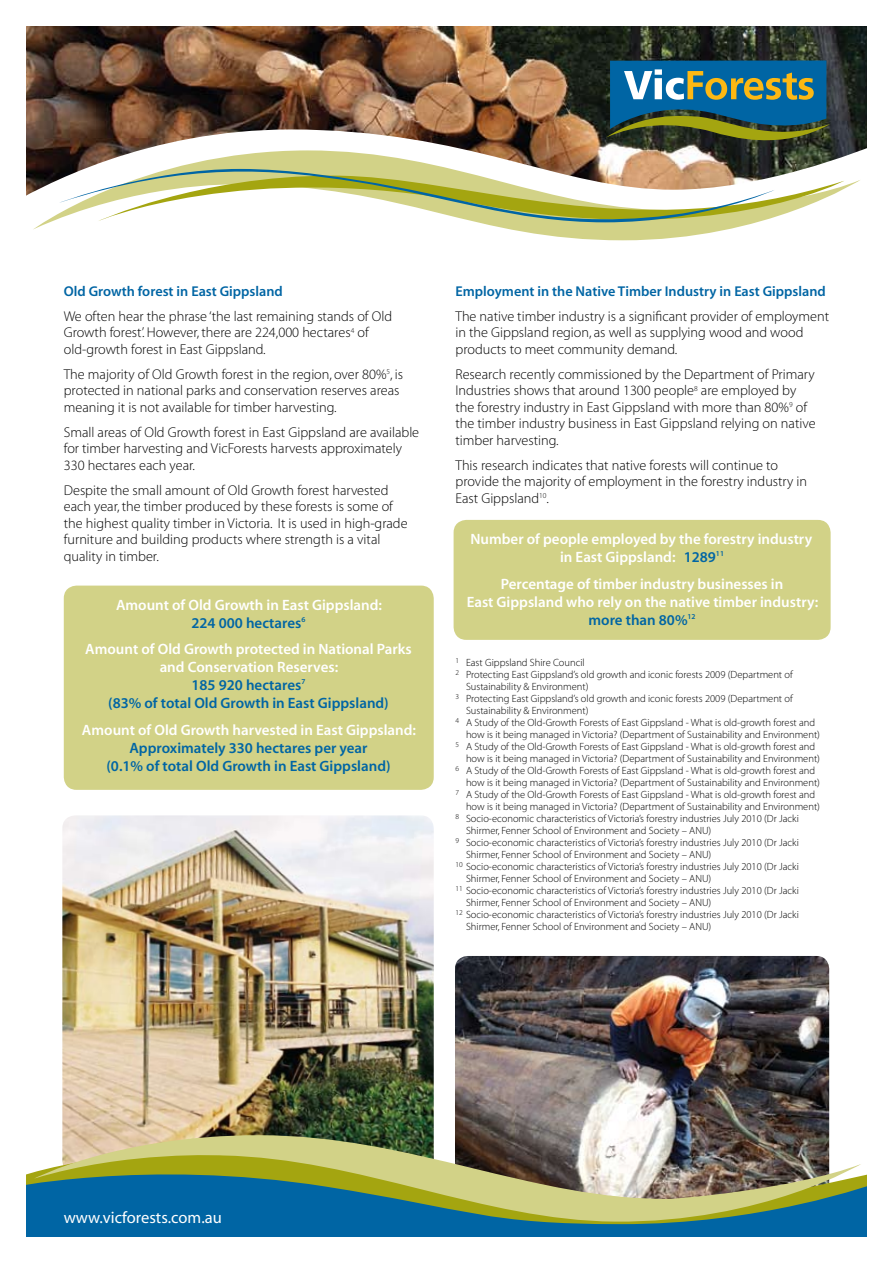
<style>
.page{position:relative;width:893px;height:1263px;background:#fff}
.page>*{position:absolute;margin:0;border:0;box-sizing:border-box;transform-origin:0 0}
.t1{font:16.5px "Myriad MM 400 600";color:#fff}
.t2{font:15px/18px "Myriad MM 565 600";color:#fff;text-align:center}
.t3{font:15px/18px "Myriad MM 565 600";color:#0065a4;text-align:center}
.t4{font:14.25px/16.5px "Myriad MM 215 600";letter-spacing:-.02em;color:#000}
.t5{font:14.25px "Myriad MM 565 600";color:#0065a4}
.t6{font:10.5px "Myriad MM 215 600";letter-spacing:-.02em;color:#000}
.s1{color:#0065a4}
</style>
<div class="page">
<img style="left:455px;top:956px;width:374px;height:179px">
<img style="left:62px;top:815px;width:372px;height:320px">
<div style="left:26px;top:1172px;width:841px;height:65px;background:#0065a4"></div>
<img style="left:34px;top:1135px;width:827px;height:88px">
<img style="left:26px;top:26px;width:841px;height:170px">
<svg style="left:606px;top:60px;width:224px;height:80px;background:#376d73"></svg>
<img style="left:33px;top:150px;width:828px;height:80px">
<svg style="left:98px;top:159px;width:746px;height:71px"></svg>
<svg style="left:59px;top:161px;width:715px;height:79px"></svg>
<div style="left:64px;top:586px;width:370px;height:204px;background:#d2d287;border-radius:13px"></div>
<div style="left:454px;top:520px;width:377px;height:120px;background:#d2d287;border-radius:13px"></div>
<h3 class="t5" style="left:64px;top:284px;width:221px">Old Growth forest in East Gippsland</h3>
<h3 class="t4" style="left:64px;top:308px;width:330px">We often hear the phrase ‘the last remaining stands of Old<br>Growth forest’. However, there are 224,000 hectares<sup>4</sup> of old-growth forest in East Gippsland.</h3>
<h3 class="t4" style="left:64px;top:366px;width:341px">The majority of Old Growth forest in the region, over 80%<sup>5</sup>, is protected in national parks and conservation reserves areas meaning it is not available for timber harvesting.</h3>
<h3 class="t4" style="left:64px;top:424px;width:357px">Small areas of Old Growth forest in East Gippsland are available for timber harvesting and VicForests harvests approximately<br>330 hectares each year.</h3>
<p class="t4" style="left:64px;top:482px;width:346px">Despite the small amount of Old Growth forest harvested each year, the timber produced by these forests is some of the highest quality timber in Victoria. It is used in high-grade furniture and building products where strength is a vital quality in timber.</p>
<h2 class="t2" style="left:116px;top:596px;width:267px">Amount of Old Growth in East Gippsland:<br><span class="s1">224 000 hectares</span><sup>6</sup></h2>
<h2 class="t2" style="left:85px;top:641px;width:328px">Amount of Old Growth protected in National Parks and Conservation Reserves:<br><span class="s1">185 920 hectares</span><sup>7<br></sup><span class="s1">(83% of total Old Growth in East Gippsland)</span></h2>
<h2 class="t2" style="left:82px;top:721px;width:336px">Amount of Old Growth harvested in East Gippsland:</h2>
<h2 class="t3" style="left:106px;top:739px;width:286px">Approximately 330 hectares per year<br>(0.1% of total Old Growth in East Gippsland)</h2>
<h3 class="t5" style="left:455px;top:284px;width:372px">Employment in the Native Timber Industry in East Gippsland</h3>
<h3 class="t4" style="left:455px;top:308px;width:375px">The native timber industry is a significant provider of employment in the Gippsland region, as well as supplying wood and wood products to meet community demand.</h3>
<p class="t4" style="left:455px;top:366px;width:362px">Research recently commissioned by the Department of Primary Industries shows that around 1300 people<sup>8</sup> are employed by the forestry industry in East Gippsland with more than 80%<sup>9</sup> of the timber industry business in East Gippsland relying on native timber harvesting.</p>
<h3 class="t4" style="left:455px;top:457px;width:353px">This research indicates that native forests will continue to provide the majority of employment in the forestry industry in<br>East Gippsland<sup>10</sup>.</h3>
<h2 class="t2" style="left:470px;top:531px;width:343px">Number of people employed by the forestry industry in East Gippsland: <span class="s1">1289</span><sup>11</sup></h2>
<h2 class="t2" style="left:467px;top:575px;width:353px">Percentage of timber industry businesses in<br>East Gippsland who rely on the native timber industry: <span class="s1">more than 80%</span><sup>12</sup></h2>
<p class="t6" style="left:455px;top:658px;width:131px"><sup>1</sup> East Gippsland Shire Council</p>
<p class="t6" style="left:455px;top:670px;width:339px"><sup>2</sup> Protecting East Gippsland’s old growth and iconic forests 2009 (Department of</p>
<p class="t6" style="left:466px;top:682px;width:124px">Sustainability &amp; Environment)</p>
<p class="t6" style="left:455px;top:694px;width:339px"><sup>3</sup> Protecting East Gippsland’s old growth and iconic forests 2009 (Department of</p>
<p class="t6" style="left:466px;top:706px;width:124px">Sustainability &amp; Environment)</p>
<p class="t6" style="left:455px;top:718px;width:361px"><sup>4</sup> A Study of the Old-Growth Forests of East Gippsland - What is old-growth forest and</p>
<p class="t6" style="left:466px;top:730px;width:356px">how is it being managed in Victoria? (Department of Sustainability and Environment)</p>
<p class="t6" style="left:455px;top:742px;width:361px"><sup>5</sup> A Study of the Old-Growth Forests of East Gippsland - What is old-growth forest and</p>
<p class="t6" style="left:466px;top:754px;width:356px">how is it being managed in Victoria? (Department of Sustainability and Environment)</p>
<p class="t6" style="left:455px;top:766px;width:361px"><sup>6</sup> A Study of the Old-Growth Forests of East Gippsland - What is old-growth forest and</p>
<p class="t6" style="left:466px;top:778px;width:356px">how is it being managed in Victoria? (Department of Sustainability and Environment)</p>
<p class="t6" style="left:455px;top:790px;width:361px"><sup>7</sup> A Study of the Old-Growth Forests of East Gippsland - What is old-growth forest and</p>
<p class="t6" style="left:466px;top:802px;width:356px">how is it being managed in Victoria? (Department of Sustainability and Environment)</p>
<p class="t6" style="left:455px;top:814px;width:345px"><sup>8</sup> Socio-economic characteristics of Victoria’s forestry industries July 2010 (Dr Jacki</p>
<p class="t6" style="left:466px;top:826px;width:247px">Shirmer, Fenner School of Environment and Society – ANU)</p>
<p class="t6" style="left:455px;top:838px;width:345px"><sup>9</sup> Socio-economic characteristics of Victoria’s forestry industries July 2010 (Dr Jacki</p>
<p class="t6" style="left:466px;top:850px;width:247px">Shirmer, Fenner School of Environment and Society – ANU)</p>
<p class="t6" style="left:455px;top:862px;width:345px"><sup>10</sup> Socio-economic characteristics of Victoria’s forestry industries July 2010 (Dr Jacki</p>
<p class="t6" style="left:466px;top:874px;width:247px">Shirmer, Fenner School of Environment and Society – ANU)</p>
<p class="t6" style="left:455px;top:886px;width:345px"><sup>11</sup> Socio-economic characteristics of Victoria’s forestry industries July 2010 (Dr Jacki</p>
<p class="t6" style="left:466px;top:898px;width:247px">Shirmer, Fenner School of Environment and Society – ANU)</p>
<p class="t6" style="left:455px;top:910px;width:345px"><sup>12</sup> Socio-economic characteristics of Victoria’s forestry industries July 2010 (Dr Jacki</p>
<p class="t6" style="left:466px;top:922px;width:247px">Shirmer, Fenner School of Environment and Society – ANU)</p>
<h1 class="t1" style="left:64px;top:1209px;width:160px">www.vicforests.com.au</h1>
</div>
